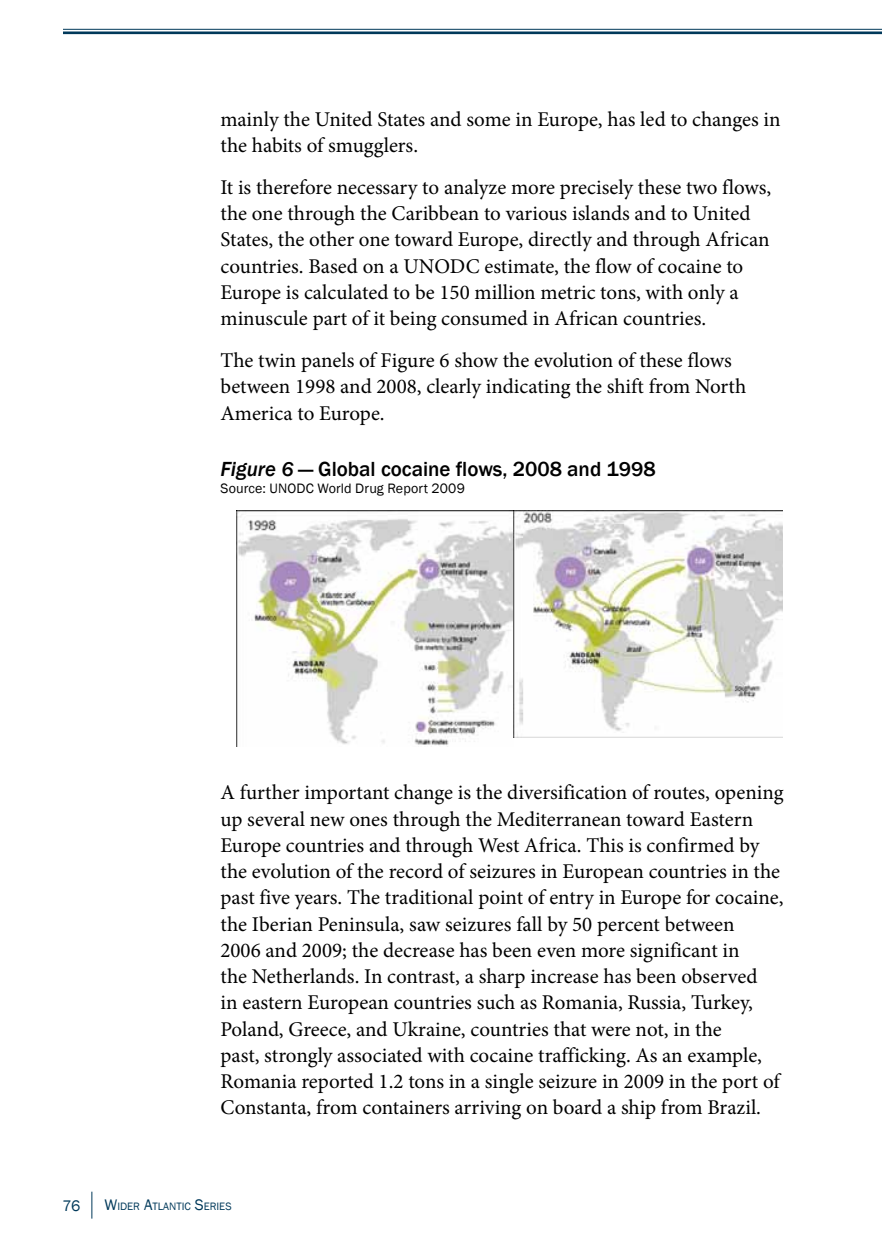
<style>
.page{position:relative;width:882px;height:1260px;background:#fff}
.page>*{position:absolute;margin:0;border:0;box-sizing:border-box;transform-origin:0 0}
.t1{font:21px/26.2px "Minion Pro";color:#000}
.t2{font:500 21px "Franklin Gothic";color:#000}
.t3{font:15.75px "Franklin Gothic";color:#00395a}
.t4{font:14px "Franklin Gothic";letter-spacing:.01em;color:#000}
.t5{font:11.03px "Franklin Gothic";color:#00395a}
.s1{font-style:italic}
.s2{font-size:15.75px}
</style>
<div class="page">
<svg style="left:91px;top:1192px;width:1px;height:27px"></svg>
<hr style="left:63px;top:29px;width:819px;height:1px;background:#00395a">
<hr style="left:63px;top:32px;width:819px;height:2px;background:#00395a">
<img style="left:236px;top:511px;width:277px;height:235px">
<img style="left:513px;top:511px;width:270px;height:226px">
<p class="t1" style="left:220px;top:106px;width:562px">mainly the United States and some in Europe, has led to changes in the habits of smugglers.</p>
<p class="t1" style="left:220px;top:174px;width:552px">It is therefore necessary to analyze more precisely these two flows, the one through the Caribbean to various islands and to United States, the other one toward Europe, directly and through African countries. Based on a UNODC estimate, the flow of cocaine to Europe is calculated to be 150 million metric tons, with only a minuscule part of it being consumed in African countries.</p>
<p class="t1" style="left:220px;top:347px;width:527px">The twin panels of Figure 6 show the evolution of these flows between 1998 and 2008, clearly indicating the shift from North<br>America to Europe.</p>
<p class="t2" style="left:220px;top:456px;width:437px"><span class="s1">Figure 6</span> — Global cocaine flows, 2008 and 1998</p>
<p class="t4" style="left:220px;top:480px;width:246px">Source: UNODC World Drug Report 2009</p>
<p class="t1" style="left:220px;top:780px;width:565px">A further important change is the diversification of routes, opening up several new ones through the Mediterranean toward Eastern Europe countries and through West Africa. This is confirmed by the evolution of the record of seizures in European countries in the past five years. The traditional point of entry in Europe for cocaine, the Iberian Peninsula, saw seizures fall by 50 percent between<br>2006 and 2009; the decrease has been even more significant in<br>the Netherlands. In contrast, a sharp increase has been observed<br>in eastern European countries such as Romania, Russia, Turkey, Poland, Greece, and Ukraine, countries that were not, in the<br>past, strongly associated with cocaine trafficking. As an example, Romania reported 1.2 tons in a single seizure in 2009 in the port of Constanta, from containers arriving on board a ship from Brazil.</p>
<p class="t3" style="left:63px;top:1196px;width:19px">76</p>
<p class="t5" style="left:105px;top:1199px;width:128px"><span class="s2">W</span>IDER <span class="s2">A</span>TLANTIC <span class="s2">S</span>ERIES</p>
</div>
